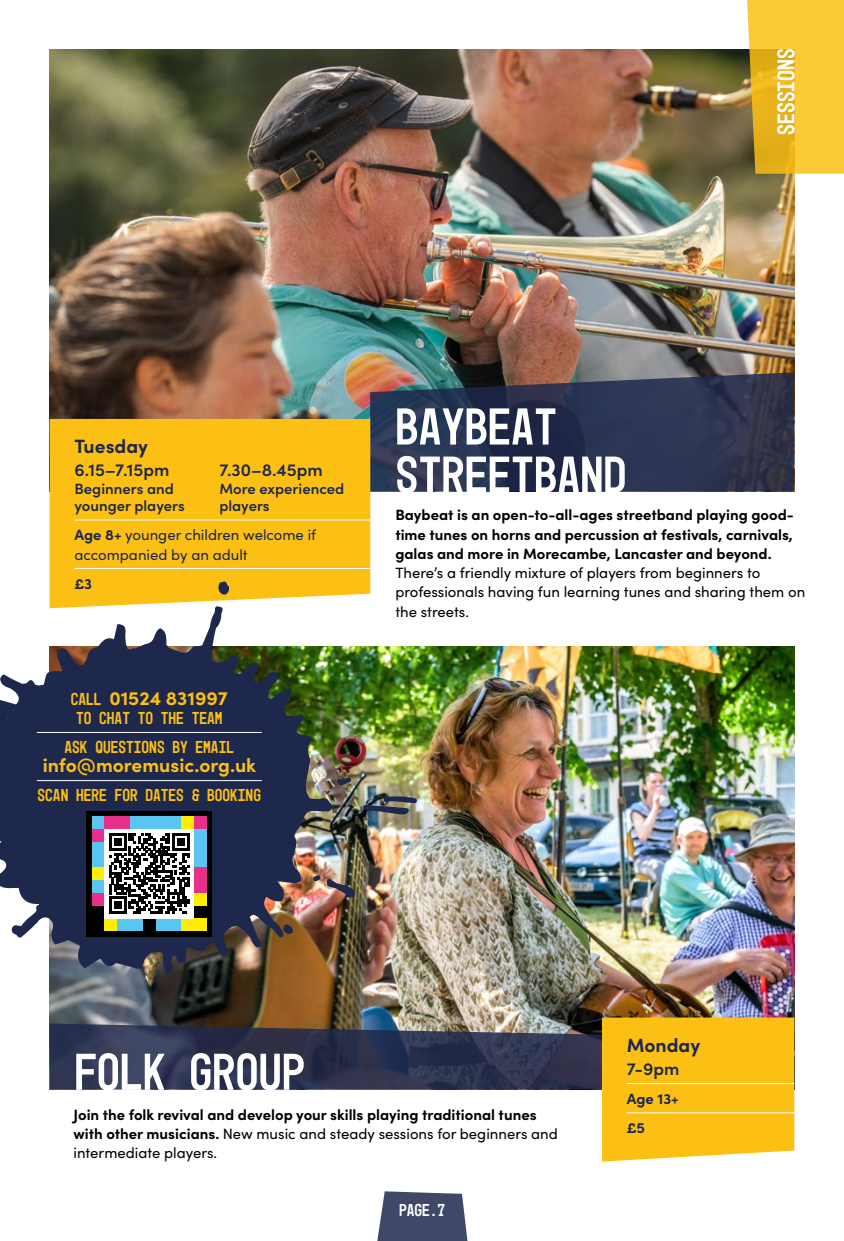
<style>
.page{position:relative;width:844px;height:1241px;background:#fff}
.page>*{position:absolute;margin:0;border:0;box-sizing:border-box;transform-origin:0 0}
.t1{font:52.5px/48.1px "Mono 45 Headline";color:#fff}
.t2{font:24.5px "Mono 45 Headline";color:#fff}
.t3{font:700 19.25px "Sofia Pro";color:#fcc014}
.t4{font:700 19.25px "Sofia Pro";color:#1e284c}
.t5{font:17.5px/28.9px "Mono 45 Headline";color:#fcc014;text-align:center}
.t6{font:600 17.5px "Sofia Pro";color:#1e284c}
.t7{font:17.5px "Mono 45 Headline";color:#fff}
.t8{font:700 14.88px/19.2px "Sofia Pro";color:#000;text-align:justify}
.t9{font:14.88px/19.2px "Sofia Pro";color:#000}
.t10{font:14.88px/19.2px "Sofia Pro";color:#1e284c}
.t11{font:600 14.88px/17.5px "Sofia Pro";color:#1e284c}
.t12{font:700 14.88px/29.2px "Sofia Pro";color:#1e284c}
.s1{font-weight:700}
.s2{font-family:"Mono 45 Headline";font-weight:400;font-size:17.5px}
.s3{font-weight:400}
</style>
<div class="page">
<img style="left:50px;top:50px;width:744px;height:369px">
<img style="left:50px;top:646px;width:744px;height:371px">
<svg style="left:370px;top:372px;width:424px;height:119px;background:#303750"></svg>
<svg style="left:50px;top:1017px;width:744px;height:144px"></svg>
<div style="left:50px;top:419px;width:320px;height:186px;background:#fcc014"></div>
<hr style="left:74px;top:519px;width:296px;height:1px;background:#fff">
<hr style="left:74px;top:568px;width:296px;height:1px;background:#fff">
<img style="left:0;top:605px;width:332px;height:369px">
<svg style="left:283px;top:922px;width:10px;height:12px"></svg>
<svg style="left:311px;top:874px;width:45px;height:23px"></svg>
<svg style="left:362px;top:795px;width:55px;height:20px"></svg>
<svg style="left:336px;top:776px;width:16px;height:9px"></svg>
<svg style="left:10px;top:923px;width:16px;height:13px"></svg>
<svg style="left:217px;top:581px;width:12px;height:13px"></svg>
<hr style="left:37px;top:732px;width:225px;height:1px;background:#fff">
<hr style="left:37px;top:780px;width:225px;height:1px;background:#fff">
<svg style="left:86px;top:811px;width:126px;height:125px"></svg>
<svg style="left:745px;top:0;width:98px;height:174px;background:#ecbb30"></svg>
<svg style="left:377px;top:1191px;width:91px;height:49px;background:#555c77"></svg>
<h2 class="t2" style="left:771px;top:135px;width:88px;rotate:-90deg">SESSIONS</h2>
<p class="t4" style="left:74px;top:431px;width:75px">Tuesday</p>
<p class="t6" style="left:74px;top:456px;width:96px">6.15–7.15pm</p>
<p class="t11" style="left:74px;top:478px;width:112px">Beginners and younger players</p>
<p class="t10" style="left:74px;top:524px;width:243px"><span class="s1">Age 8+</span> younger children welcome if accompanied by an adult</p>
<p class="t12" style="left:74px;top:567px;width:19px">£3</p>
<p class="t6" style="left:219px;top:456px;width:105px">7.30–8.45pm</p>
<p class="t11" style="left:219px;top:478px;width:126px">More experienced players</p>
<p class="t3" style="left:71px;top:683px;width:158px"><span class="s2">CALL</span> 01524 831997</p>
<p class="t5" style="left:64px;top:703px;width:171px">TO CHAT TO THE TEAM<br>ASK QUESTIONS BY EMAIL</p>
<p class="t3" style="left:43px;top:750px;width:215px">info@moremusic.org.uk</p>
<p class="t5" style="left:38px;top:780px;width:225px">SCAN HERE FOR DATES &amp; BOOKING</p>
<h1 class="t1" style="left:395px;top:402px;width:233px">BAYBEAT<br>STREETBAND</h1>
<p class="t8" style="left:395px;top:504px;width:400px">Baybeat is an open-to-all-ages streetband playing good&shy;time tunes on horns and percussion at festivals, carnivals, galas and more in Morecambe, Lancaster and beyond.</p>
<p class="t9" style="left:395px;top:562px;width:411px">There’s a friendly mixture of players from beginners to professionals having fun learning tunes and sharing them on the streets.</p>
<h1 class="t1" style="left:74px;top:1047px;width:233px">FOLK GROUP</h1>
<p class="t8" style="left:74px;top:1103px;width:485px;text-align:left">Join the folk revival and develop your skills playing traditional tunes with other musicians. <span class="s3">New music and steady sessions for beginners and intermediate players.</span></p>
<p class="t7" style="left:399px;top:1199px;width:48px">PAGE.7</p>
<p class="t4" style="left:626px;top:1030px;width:75px">Monday</p>
<p class="t6" style="left:626px;top:1055px;width:54px">7-9pm</p>
<p class="t12" style="left:626px;top:1082px;width:54px">Age 13+ £5</p>
</div>
